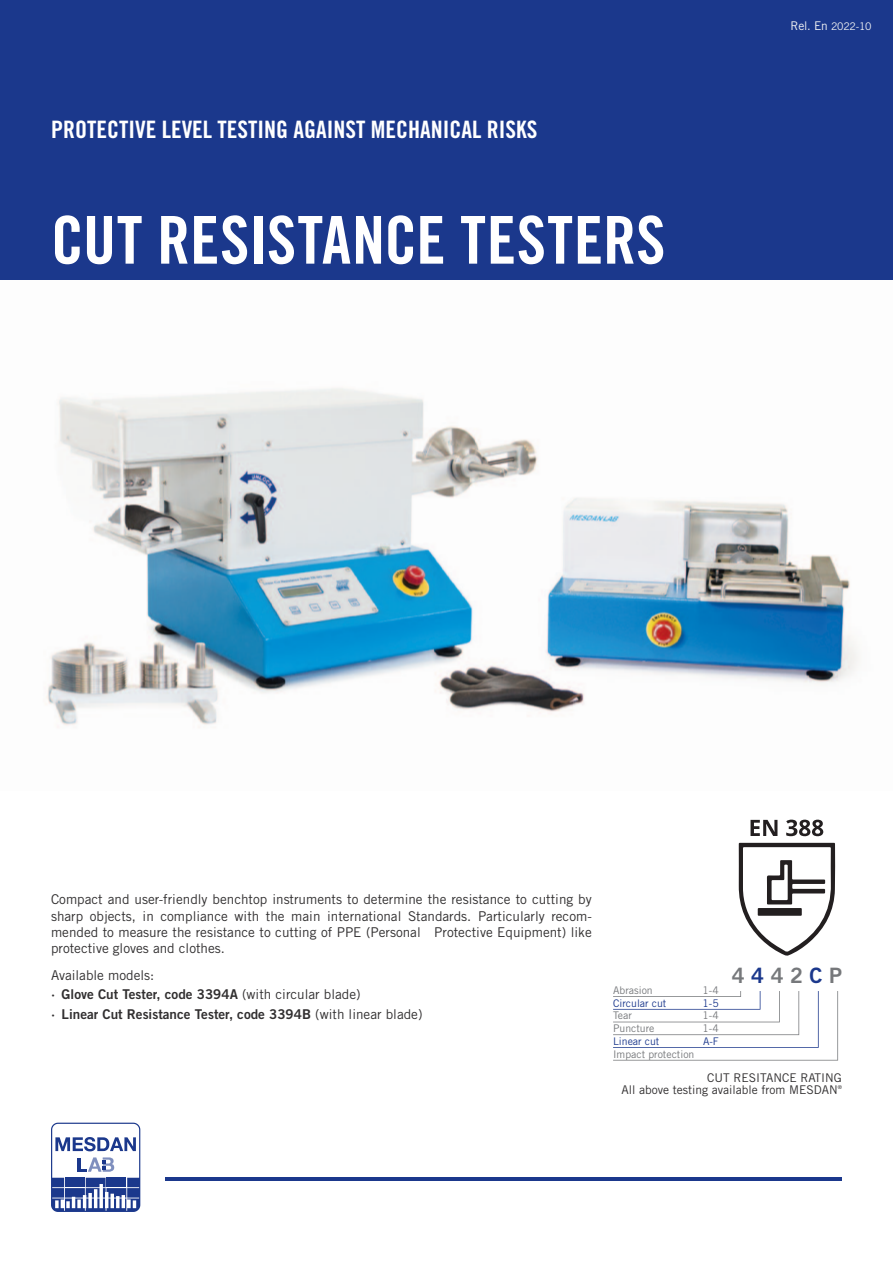
<style>
.page{position:relative;width:893px;height:1263px;background:#fff}
.page>*{position:absolute;margin:0;border:0;box-sizing:border-box;transform-origin:0 0}
.t1{font:66px "Trade Gothic LT Com Bd Cn 20";color:#fff}
.t2{font:24px "Trade Gothic LT Std Bd Cn 20";color:#fff}
.t3{font:21.15px "Trade Gothic LT Std Bd 2";color:#76787b}
.t4{font:13.5px/16.2px "Trade Gothic LT Std";color:#312f30;text-align:justify}
.t5{font:13.5px "Trade Gothic LT Std Bd 2";color:#312f30}
.t6{font:12px "Trade Gothic LT Std";color:#312f30}
.t7{font:10.5px/12.8px "Trade Gothic LT Std";color:#76787b;text-align:justify}
.t8{font:10.5px/12.8px "Trade Gothic LT Std";color:#1b388c}
.t9{font:10.5px "Trade Gothic LT Std";letter-spacing:-.02em;color:#f2f3f4}
.t10{font:5.25px "Trade Gothic LT Std";color:#312f30}
.s1{font-size:12px}
.s2{font-family:"Trade Gothic LT Std"}
.s3{color:#1b388c}
.s4{color:#76787b}
</style>
<div class="page">
<div style="left:0;top:0;width:893px;height:281px;background:#1b388c"></div>
<hr style="left:166px;top:1178px;width:676px;height:3px;background:#1b388c">
<svg style="left:51px;top:1123px;width:89px;height:89px"></svg>
<svg style="left:750px;top:820px;width:27px;height:16px"></svg>
<svg style="left:786px;top:820px;width:37px;height:16px"></svg>
<svg style="left:739px;top:843px;width:96px;height:113px"></svg>
<div style="left:758px;top:908px;width:44px;height:8px;background:#231f20"></div>
<svg style="left:613px;top:991px;width:225px;height:69px"></svg>
<img style="left:46px;top:388px;width:813px;height:338px">
<p class="t2" style="left:51px;top:115px;width:488px">PROTECTIVE LEVEL TESTING AGAINST MECHANICAL RISKS</p>
<p class="t1" style="left:51px;top:200px;width:616px">CUT RESISTANCE TESTERS</p>
<p class="t9" style="left:791px;top:20px;width:83px"><span class="s1">Rel. En</span> 2022-10</p>
<p class="t4" style="left:51px;top:891px;width:542px">Compact and user-friendly benchtop instruments to determine the resistance to cutting by sharp objects, in compliance with the main international Standards. Particularly recom&shy;mended to measure the resistance to cutting of PPE (Personal Protective Equipment) like protective gloves and clothes.</p>
<p class="t4" style="left:51px;top:967px;width:105px">Available models:</p>
<p class="t5" style="left:51px;top:986px;width:311px">· Glove Cut Tester, code 3394A <span class="s2">(with circular blade)</span></p>
<p class="t5" style="left:51px;top:1006px;width:373px">· Linear Cut Resistance Tester, code 3394B <span class="s2">(with linear blade)</span></p>
<p class="t7" style="left:613px;top:983px;width:41px">Abrasion</p>
<p class="t7" style="left:702px;top:983px;width:18px">1-4<br><span class="s3">1-5<br></span>1-4<br>1-4</p>
<p class="t8" style="left:613px;top:996px;width:55px">Circular cut<br><span class="s4">Tear<br>Puncture<br></span>Linear cut</p>
<p class="t8" style="left:703px;top:1035px;width:17px">A-F</p>
<p class="t7" style="left:613px;top:1047px;width:83px">Impact protection</p>
<p class="t3" style="left:732px;top:963px;width:112px">4 <span class="s3">4</span> 4 2 <span class="s3">C</span> P</p>
<p class="t6" style="left:707px;top:1070px;width:136px">CUT RESITANCE RATING</p>
<p class="t6" style="left:621px;top:1082px;width:218px">All above testing available from MESDAN</p>
<p class="t10" style="left:838px;top:1084px;width:6px">®</p>
</div>
